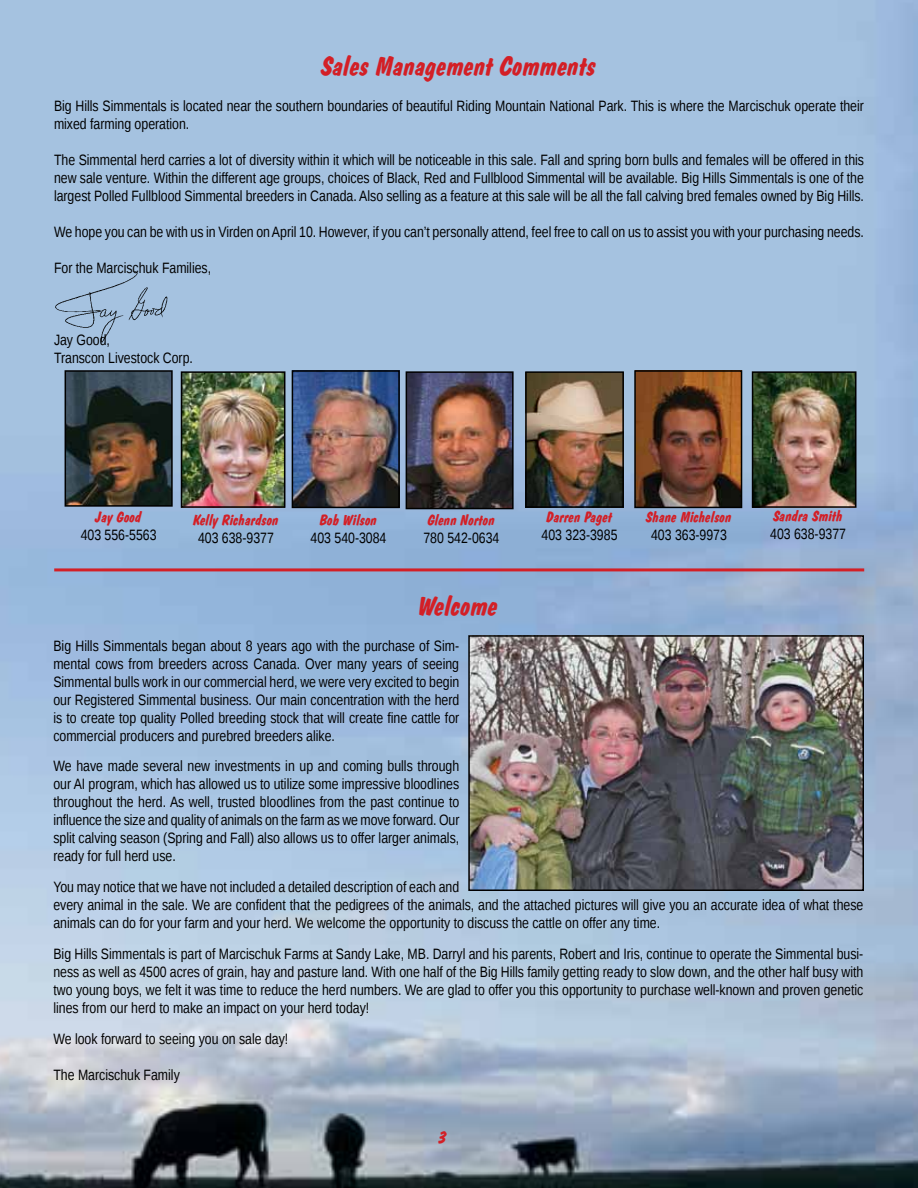
<style>
.page{position:relative;width:918px;height:1188px;background:#fff}
.page>*{position:absolute;margin:0;border:0;box-sizing:border-box;transform-origin:0 0}
.t1{font:700 27px "Dom Diagonal BT";color:#d31f26}
.t2{font:700 18px "Dom Diagonal BT";color:#d31f26}
.t3{font:15px/18px "Liberation Sans Narrow";color:#000;text-align:justify}
.t4{font:700 15px "Dom Diagonal BT";color:#d31f26}
</style>
<div class="page">
<img style="left:0;top:0;width:918px;height:1188px">
<img style="left:295px;top:373px;width:102px;height:132px">
<div style="left:292px;top:370px;width:108px;height:138px;border:2px solid #000"></div>
<img style="left:409px;top:374px;width:102px;height:132px">
<div style="left:406px;top:371px;width:108px;height:138px;border:2px solid #000"></div>
<img style="left:68px;top:373px;width:102px;height:131px">
<div style="left:65px;top:370px;width:108px;height:137px;border:2px solid #000"></div>
<img style="left:637px;top:373px;width:102px;height:132px">
<div style="left:634px;top:370px;width:108px;height:138px;border:2px solid #000"></div>
<img style="left:184px;top:374px;width:98px;height:131px">
<div style="left:181px;top:371px;width:104px;height:137px;border:2px solid #000"></div>
<img style="left:755px;top:374px;width:98px;height:131px">
<div style="left:752px;top:371px;width:104px;height:137px;border:2px solid #000"></div>
<img style="left:528px;top:374px;width:93px;height:131px">
<div style="left:525px;top:371px;width:99px;height:137px;border:2px solid #000"></div>
<hr style="left:54px;top:568px;width:810px;height:3px;background:#d31f26">
<img style="left:471px;top:638px;width:390px;height:250px">
<div style="left:468px;top:635px;width:396px;height:256px;border:2px solid #000"></div>
<img style="left:46px;top:265px;width:135px;height:82px">
<h1 class="t1" style="left:321px;top:49px;width:277px">Sales Management Comments</h1>
<p class="t3" style="left:54px;top:97px;width:811px">Big Hills Simmentals is located near the southern boundaries of beautiful Riding Mountain National Park. This is where the Marcischuk operate their mixed farming operation.</p>
<p class="t3" style="left:54px;top:151px;width:812px">The Simmental herd carries a lot of diversity within it which will be noticeable in this sale. Fall and spring born bulls and females will be offered in this new sale venture. Within the different age groups, choices of Black, Red and Fullblood Simmental will be available. Big Hills Simmentals is one of the largest Polled Fullblood Simmental breeders in Canada. Also selling as a feature at this sale will be all the fall calving bred females owned by Big Hills.</p>
<p class="t3" style="left:54px;top:223px;width:811px">We hope you can be with us in Virden on April 10. However, if you can’t personally attend, feel free to call on us to assist you with your purchasing needs.</p>
<p class="t3" style="left:54px;top:259px;width:159px">For the Marcischuk Families,</p>
<p class="t3" style="left:54px;top:331px;width:141px">Jay Good,<br>Transcon Livestock Corp.</p>
<p class="t4" style="left:96px;top:507px;width:47px">Jay Good</p>
<p class="t3" style="left:81px;top:526px;width:77px">403 556-5563</p>
<p class="t4" style="left:193px;top:511px;width:87px">Kelly Richardson</p>
<p class="t3" style="left:198px;top:529px;width:77px">403 638-9377</p>
<p class="t4" style="left:320px;top:510px;width:59px">Bob Wilson</p>
<p class="t3" style="left:311px;top:529px;width:77px">403 540-3084</p>
<p class="t4" style="left:428px;top:510px;width:69px">Glenn Norton</p>
<p class="t3" style="left:423px;top:529px;width:77px">780 542-0634</p>
<p class="t4" style="left:547px;top:508px;width:68px">Darren Paget</p>
<p class="t3" style="left:542px;top:526px;width:77px">403 323-3985</p>
<p class="t4" style="left:646px;top:508px;width:87px">Shane Michelson</p>
<p class="t3" style="left:651px;top:526px;width:77px">403 363-9973</p>
<p class="t4" style="left:773px;top:507px;width:71px">Sandra Smith</p>
<p class="t3" style="left:770px;top:526px;width:77px">403 638-9377</p>
<h1 class="t1" style="left:418px;top:589px;width:82px">Welcome</h1>
<p class="t3" style="left:53px;top:637px;width:407px">Big Hills Simmentals began about 8 years ago with the purchase of Sim&shy;mental cows from breeders across Canada. Over many years of seeing Simmental bulls work in our commercial herd, we were very excited to begin our Registered Simmental business. Our main concentration with the herd is to create top quality Polled breeding stock that will create fine cattle for commercial producers and purebred breeders alike.</p>
<p class="t3" style="left:53px;top:758px;width:408px">We have made several new investments in up and coming bulls through our AI program, which has allowed us to utilize some impressive bloodlines throughout the herd. As well, trusted bloodlines from the past continue to influence the size and quality of animals on the farm as we move forward. Our split calving season (Spring and Fall) also allows us to offer larger animals, ready for full herd use.</p>
<p class="t3" style="left:53px;top:878px;width:812px;text-align:left">You may notice that we have not included a detailed description of each and<br>every animal in the sale. We are confident that the pedigrees of the animals, and the attached pictures will give you an accurate idea of what these animals can do for your farm and your herd. We welcome the opportunity to discuss the cattle on offer any time.</p>
<p class="t3" style="left:53px;top:945px;width:812px">Big Hills Simmentals is part of Marcischuk Farms at Sandy Lake, MB. Darryl and his parents, Robert and Iris, continue to operate the Simmental busi&shy;ness as well as 4500 acres of grain, hay and pasture land. With one half of the Big Hills family getting ready to slow down, and the other half busy with two young boys, we felt it was time to reduce the herd numbers. We are glad to offer you this opportunity to purchase well-known and proven genetic lines from our herd to make an impact on your herd today!</p>
<p class="t3" style="left:53px;top:1030px;width:236px">We look forward to seeing you on sale day!</p>
<p class="t3" style="left:53px;top:1066px;width:128px">The Marcischuk Family</p>
<p class="t2" style="left:438px;top:1125px;width:10px">3</p>
</div>
